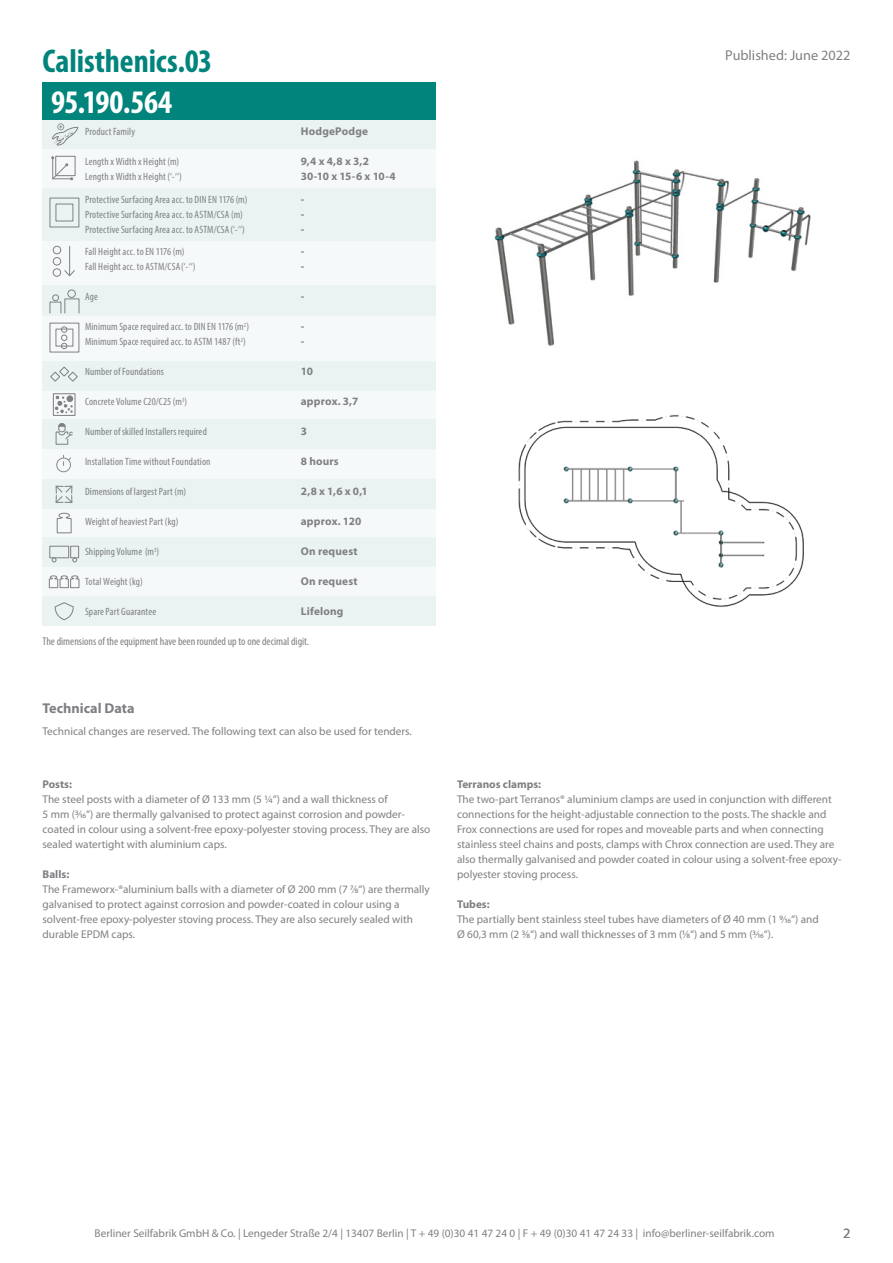
<style>
.page{position:relative;width:893px;height:1263px;background:#fff}
.page>*{position:absolute;margin:0;border:0;box-sizing:border-box;transform-origin:0 0}
.t1{font:700 condensed 33px "Myriad Pro";letter-spacing:-.005em;color:#00847b}
.t2{font:700 condensed 33px "Myriad Pro";letter-spacing:-.015em;color:#fff}
.t3{font:14.25px "Myriad Pro";color:#808084}
.t4{font:700 14.25px "Myriad Pro";color:#808084}
.t5{font:11.25px/15px "Myriad Pro";color:#808084}
.t6{font:700 11.25px/15px "Myriad Pro";letter-spacing:.015em;color:#808084}
.t7{font:condensed 11.25px "Myriad Pro";color:#808084}
.t8{font:condensed 10.65px/15px "Myriad Pro";letter-spacing:.015em;color:#808084}
</style>
<div class="page">
<img style="left:494px;top:160px;width:317px;height:186px">
<img style="left:518px;top:415px;width:286px;height:192px">
<div style="left:43px;top:120px;width:393px;height:32px;background:#eaf2f2"></div>
<div style="left:43px;top:82px;width:393px;height:38px;background:#00847b"></div>
<div style="left:43px;top:149px;width:393px;height:476px;background:#f5f9f9"></div>
<div style="left:43px;top:286px;width:393px;height:30px;background:#eaf2f2"></div>
<div style="left:43px;top:188px;width:393px;height:53px;background:#eaf2f2"></div>
<div style="left:43px;top:361px;width:393px;height:29px;background:#eaf2f2"></div>
<div style="left:43px;top:420px;width:393px;height:29px;background:#eaf2f2"></div>
<div style="left:43px;top:479px;width:393px;height:29px;background:#eaf2f2"></div>
<div style="left:43px;top:538px;width:393px;height:29px;background:#eaf2f2"></div>
<div style="left:43px;top:596px;width:393px;height:29px;background:#eaf2f2"></div>
<svg style="left:51px;top:156px;width:22px;height:24px"></svg>
<div style="left:50px;top:198px;width:29px;height:29px;border:1px solid #808084"></div>
<div style="left:56px;top:204px;width:17px;height:17px;border:1px solid #808084"></div>
<hr style="left:69px;top:246px;width:1px;height:30px;background:#808084">
<svg style="left:64px;top:269px;width:11px;height:8px"></svg>
<div style="left:53px;top:268px;width:8px;height:9px;border:1px solid #808084;border-radius:50%"></div>
<div style="left:53px;top:257px;width:8px;height:8px;border:1px solid #808084;border-radius:50%"></div>
<div style="left:53px;top:246px;width:8px;height:8px;border:1px solid #808084;border-radius:50%"></div>
<div style="left:50px;top:323px;width:29px;height:29px;border:1px solid #808084"></div>
<div style="left:56px;top:329px;width:17px;height:17px;border:1px solid #808084"></div>
<svg style="left:61px;top:335px;width:6px;height:14px"></svg>
<div style="left:61px;top:326px;width:6px;height:7px;border:1px solid #808084;border-radius:50%"></div>
<div style="left:52px;top:294px;width:7px;height:7px;border:1px solid #808084;border-radius:50%"></div>
<div style="left:50px;top:302px;width:11px;height:11px;border:1px solid #808084"></div>
<div style="left:64px;top:298px;width:15px;height:15px;border:1px solid #808084"></div>
<div style="left:67px;top:290px;width:9px;height:8px;border:1px solid #808084;border-radius:50%"></div>
<svg style="left:52px;top:123px;width:27px;height:23px"></svg>
<div style="left:53px;top:393px;width:22px;height:23px;border:1px solid #808084"></div>
<div style="left:67px;top:395px;width:6px;height:7px;border:4px solid #808084;border-radius:50%"></div>
<svg style="left:55px;top:396px;width:18px;height:17px"></svg>
<svg style="left:56px;top:455px;width:15px;height:17px"></svg>
<svg style="left:50px;top:366px;width:28px;height:16px"></svg>
<svg style="left:55px;top:485px;width:18px;height:18px"></svg>
<div style="left:49px;top:546px;width:20px;height:12px;border:1px solid #808084"></div>
<div style="left:70px;top:546px;width:9px;height:12px;border:1px solid #808084"></div>
<svg style="left:52px;top:558px;width:4px;height:4px"></svg>
<svg style="left:72px;top:558px;width:5px;height:4px"></svg>
<svg style="left:54px;top:602px;width:20px;height:18px"></svg>
<svg style="left:56px;top:512px;width:16px;height:22px"></svg>
<svg style="left:49px;top:575px;width:31px;height:13px"></svg>
<svg style="left:55px;top:423px;width:18px;height:22px"></svg>
<h1 class="t1" style="left:43px;top:40px;width:171px">Calisthenics.03</h1>
<h1 class="t2" style="left:51px;top:81px;width:123px">95.190.564</h1>
<p class="t8" style="left:85px;top:124px;width:52px">Product Family</p>
<p class="t8" style="left:85px;top:154px;width:98px">Length x Width x Height (m)<br>Length x Width x Height (‘-‘‘)</p>
<p class="t8" style="left:85px;top:191px;width:164px">Protective Surfacing Area acc. to DIN EN 1176 (m)<br>Protective Surfacing Area acc. to ASTM/CSA (m)<br>Protective Surfacing Area acc. to ASTM/CSA(‘-‘‘)</p>
<p class="t8" style="left:85px;top:244px;width:112px">Fall Height acc. to EN 1176 (m)<br>Fall Height acc. to ASTM/CSA(‘-‘‘)</p>
<p class="t8" style="left:85px;top:289px;width:14px">Age</p>
<p class="t8" style="left:85px;top:319px;width:165px">Minimum Space required acc. to DIN EN 1176 (m<sup>2</sup>)<br>Minimum Space required acc. to ASTM 1487 (ft<sup>2</sup>)</p>
<p class="t8" style="left:85px;top:364px;width:80px">Number of Foundations</p>
<p class="t8" style="left:85px;top:394px;width:104px">Concrete Volume C20/C25 (m<sup>3</sup>)</p>
<p class="t8" style="left:85px;top:424px;width:123px">Number of skilled Installers required</p>
<p class="t8" style="left:85px;top:454px;width:127px">Installation Time without Foundation</p>
<p class="t8" style="left:85px;top:484px;width:103px">Dimensions of largest Part (m)</p>
<p class="t8" style="left:85px;top:514px;width:95px">Weight of heaviest Part (kg)</p>
<p class="t8" style="left:85px;top:544px;width:76px">Shipping Volume (m<sup>3</sup>)</p>
<p class="t8" style="left:85px;top:574px;width:59px">Total Weight (kg)</p>
<p class="t8" style="left:85px;top:604px;width:73px">Spare Part Guarantee</p>
<p class="t6" style="left:301px;top:123px;width:69px">HodgePodge</p>
<p class="t6" style="left:301px;top:153px;width:96px">9,4 x 4,8 x 3,2<br>30-10 x 15-6 x 10-4</p>
<p class="t6" style="left:301px;top:191px;width:5px;text-align:justify">- - -</p>
<p class="t6" style="left:301px;top:243px;width:5px">- -</p>
<p class="t6" style="left:301px;top:288px;width:5px">-</p>
<p class="t6" style="left:301px;top:318px;width:5px">- -</p>
<p class="t6" style="left:301px;top:363px;width:14px">10</p>
<p class="t6" style="left:301px;top:393px;width:59px">approx. 3,7</p>
<p class="t6" style="left:301px;top:423px;width:8px">3</p>
<p class="t6" style="left:301px;top:453px;width:39px">8 hours</p>
<p class="t6" style="left:301px;top:483px;width:69px">2,8 x 1,6 x 0,1</p>
<p class="t6" style="left:301px;top:513px;width:62px">approx. 120</p>
<p class="t6" style="left:301px;top:543px;width:58px">On request</p>
<p class="t6" style="left:301px;top:573px;width:58px">On request</p>
<p class="t6" style="left:301px;top:603px;width:44px">Lifelong</p>
<p class="t7" style="left:43px;top:634px;width:268px">The dimensions of the equipment have been rounded up to one decimal digit.</p>
<p class="t4" style="left:43px;top:698px;width:94px">Technical Data</p>
<p class="t5" style="left:43px;top:724px;width:371px">Technical changes are reserved. The following text can also be used for tenders.</p>
<p class="t6" style="left:43px;top:776px;width:31px">Posts:</p>
<p class="t5" style="left:43px;top:791px;width:389px">The steel posts with a diameter of Ø 133 mm (5 1/4“) and a wall thickness of<br>5 mm (3/16“) are thermally galvanised to protect against corrosion and powder&shy;coated in colour using a solvent-free epoxy-polyester stoving process. They are also sealed watertight with aluminium caps.</p>
<p class="t6" style="left:43px;top:866px;width:28px">Balls:</p>
<p class="t5" style="left:43px;top:881px;width:389px">The Frameworx-®aluminium balls with a diameter of Ø 200 mm (7 7/8“) are thermally galvanised to protect against corrosion and powder-coated in colour using a solvent-free epoxy-polyester stoving process. They are also securely sealed with durable EPDM caps.</p>
<p class="t3" style="left:725px;top:46px;width:127px">Published: June 2022</p>
<p class="t6" style="left:457px;top:776px;width:86px">Terranos clamps:</p>
<p class="t5" style="left:457px;top:791px;width:386px">The two-part Terranos® aluminium clamps are used in conjunction with different connections for the height-adjustable connection to the posts. The shackle and Frox connections are used for ropes and moveable parts and when connecting stainless steel chains and posts, clamps with Chrox connection are used. They are also thermally galvanised and powder coated in colour using a solvent-free epoxy&shy;polyester stoving process.</p>
<p class="t6" style="left:457px;top:896px;width:34px">Tubes:</p>
<p class="t5" style="left:457px;top:911px;width:363px">The partially bent stainless steel tubes have diameters of Ø 40 mm (1 9/16“) and<br>Ø 60,3 mm (2 3/8“) and wall thicknesses of 3 mm (1/8“) and 5 mm (3/16“).</p>
<p class="t5" style="left:95px;top:1226px;width:681px">Berliner Seilfabrik GmbH &amp; Co. | Lengeder Straße 2/4 | 13407 Berlin | T + 49 (0)30 41 47 24 0 | F + 49 (0)30 41 47 24 33 | info@berliner-seilfabrik.com</p>
<p class="t3" style="left:843px;top:1224px;width:9px">2</p>
</div>
